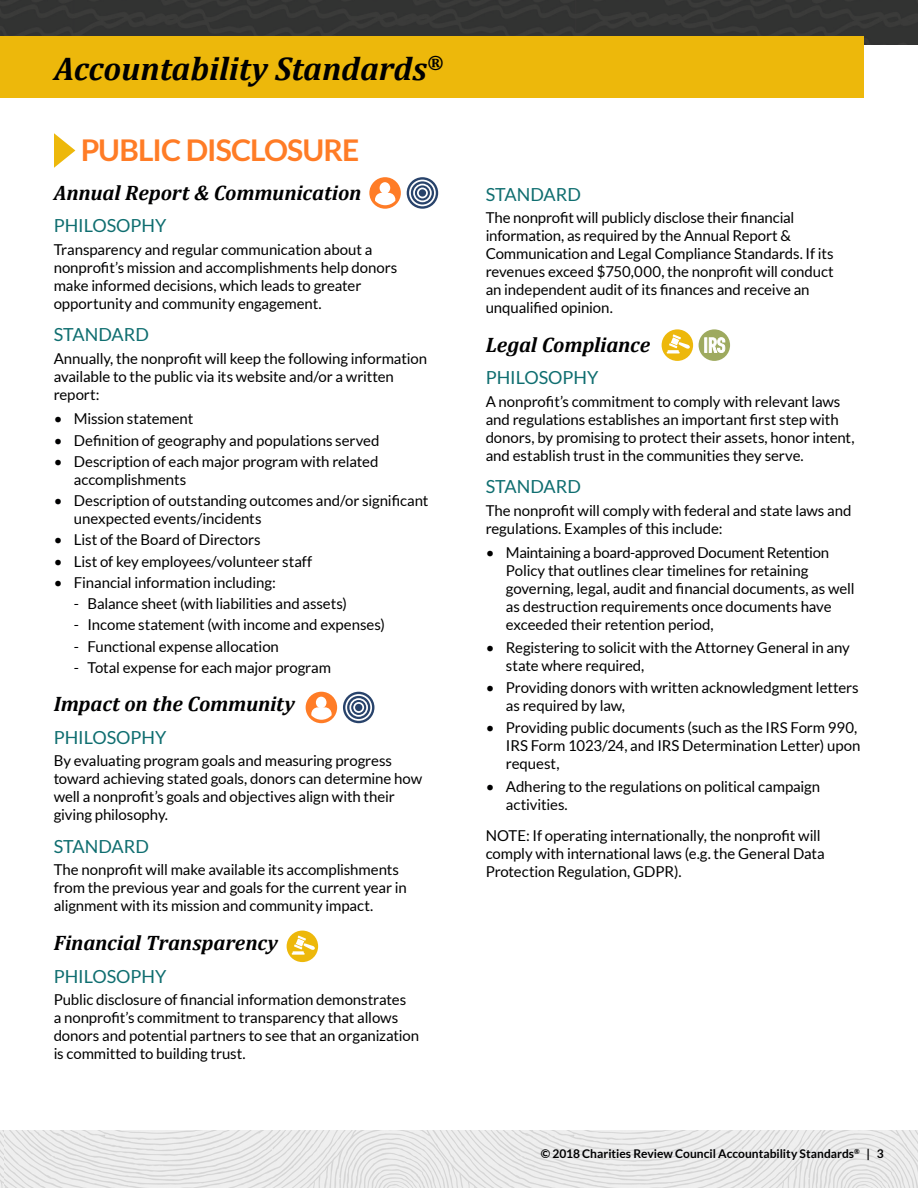
<style>
.page{position:relative;width:918px;height:1188px;background:#fff}
.page>*{position:absolute;margin:0;border:0;box-sizing:border-box;transform-origin:0 0}
.Blue_Subhead{font:italic 700 33px "Cambria";color:#000001}
.t1{font:700 30px "Lato";letter-spacing:-.03em;color:#ff7c26}
.Cambria_Subhead{font:italic 700 21px "Cambria";letter-spacing:-.01em;color:#000001}
.Blue_Subhead-2{font:18px "Lato";color:#0f6e70}
.t2{font:15px/18px "Lato";letter-spacing:-.01em;color:#000001}
.t3{font:700 12px "Lato";color:#000001}
</style>
<div class="page">
<img style="left:0;top:1131px;width:918px;height:57px">
<img style="left:0;top:0;width:918px;height:44px">
<svg style="left:369px;top:177px;width:32px;height:32px"></svg>
<svg style="left:375px;top:182px;width:20px;height:23px"></svg>
<div style="left:306px;top:692px;width:31px;height:31px;background:#ff7c26;border-radius:50%"></div>
<svg style="left:311px;top:697px;width:21px;height:23px"></svg>
<div style="left:699px;top:329px;width:31px;height:32px;background:#9eaa5f;border-radius:50%"></div>
<svg style="left:705px;top:337px;width:20px;height:16px"></svg>
<svg style="left:407px;top:177px;width:31px;height:32px"></svg>
<svg style="left:409px;top:180px;width:27px;height:26px"></svg>
<div style="left:343px;top:692px;width:31px;height:31px;background:#28436b;border-radius:50%"></div>
<svg style="left:345px;top:694px;width:27px;height:27px"></svg>
<div style="left:662px;top:329px;width:31px;height:32px;background:#edb80b;border-radius:50%"></div>
<svg style="left:667px;top:334px;width:23px;height:19px"></svg>
<div style="left:287px;top:931px;width:31px;height:31px;background:#edb80b;border-radius:50%"></div>
<svg style="left:292px;top:936px;width:23px;height:19px"></svg>
<div style="left:0;top:36px;width:864px;height:62px;background:#edb80b"></div>
<svg style="left:54px;top:133px;width:21px;height:35px"></svg>
<p class="Blue_Subhead" style="left:54px;top:46px;width:391px">Accountability Standards<sup>®</sup></p>
<p class="t1" style="left:81px;top:133px;width:280px">PUBLIC DISCLOSURE</p>
<p class="Cambria_Subhead" style="left:54px;top:178px;width:309px">Annual Report &amp; Communication</p>
<p class="Blue_Subhead-2" style="left:54px;top:216px;width:114px">PHILOSOPHY</p>
<p class="t2" style="left:54px;top:240px;width:345px">Transparency and regular communication about a nonprofit’s mission and accomplishments help donors make informed decisions, which leads to greater opportunity and community engagement.</p>
<p class="Blue_Subhead-2" style="left:54px;top:325px;width:97px">STANDARD</p>
<p class="t2" style="left:54px;top:349px;width:375px">Annually, the nonprofit will keep the following information available to the public via its website and/or a written report:</p>
<p class="t2" style="left:54px;top:410px;width:141px">• Mission statement</p>
<p class="t2" style="left:54px;top:431px;width:327px">• Definition of geography and populations served</p>
<p class="t2" style="left:74px;top:452px;width:306px;text-indent:-20px">• Description of each major program with related accomplishments</p>
<p class="t2" style="left:74px;top:492px;width:356px;text-indent:-20px">• Description of outstanding outcomes and/or significant unexpected events/incidents</p>
<p class="t2" style="left:54px;top:531px;width:209px">• List of the Board of Directors</p>
<p class="t2" style="left:54px;top:552px;width:260px">• List of key employees/volunteer staff</p>
<p class="t2" style="left:54px;top:573px;width:224px">• Financial information including:</p>
<p class="t2" style="left:74px;top:595px;width:275px">- Balance sheet (with liabilities and assets)</p>
<p class="t2" style="left:74px;top:616px;width:312px">- Income statement (with income and expenses)</p>
<p class="t2" style="left:74px;top:637px;width:207px">- Functional expense allocation</p>
<p class="t2" style="left:74px;top:658px;width:259px">- Total expense for each major program</p>
<p class="Cambria_Subhead" style="left:54px;top:689px;width:243px">Impact on the Community</p>
<p class="Blue_Subhead-2" style="left:54px;top:728px;width:114px">PHILOSOPHY</p>
<p class="t2" style="left:54px;top:752px;width:370px">By evaluating program goals and measuring progress toward achieving stated goals, donors can determine how well a nonprofit’s goals and objectives align with their giving philosophy.</p>
<p class="Blue_Subhead-2" style="left:54px;top:837px;width:97px">STANDARD</p>
<p class="t2" style="left:54px;top:861px;width:355px">The nonprofit will make available its accomplishments from the previous year and goals for the current year in alignment with its mission and community impact.</p>
<p class="Cambria_Subhead" style="left:54px;top:928px;width:226px">Financial Transparency</p>
<p class="Blue_Subhead-2" style="left:54px;top:966px;width:114px">PHILOSOPHY</p>
<p class="t2" style="left:54px;top:991px;width:367px">Public disclosure of financial information demonstrates<br>a nonprofit’s commitment to transparency that allows donors and potential partners to see that an organization is committed to building trust.</p>
<p class="Blue_Subhead-2" style="left:486px;top:184px;width:97px">STANDARD</p>
<p class="t2" style="left:486px;top:208px;width:350px">The nonprofit will publicly disclose their financial information, as required by the Annual Report &amp; Communication and Legal Compliance Standards. If its revenues exceed $750,000, the nonprofit will conduct an independent audit of its finances and receive an unqualified opinion.</p>
<p class="Cambria_Subhead" style="left:486px;top:330px;width:166px">Legal Compliance</p>
<p class="Blue_Subhead-2" style="left:486px;top:368px;width:114px">PHILOSOPHY</p>
<p class="t2" style="left:486px;top:392px;width:370px">A nonprofit’s commitment to comply with relevant laws and regulations establishes an important first step with donors, by promising to protect their assets, honor intent, and establish trust in the communities they serve.</p>
<p class="Blue_Subhead-2" style="left:486px;top:477px;width:97px">STANDARD</p>
<p class="t2" style="left:486px;top:501px;width:367px">The nonprofit will comply with federal and state laws and regulations. Examples of this include:</p>
<p class="t2" style="left:506px;top:544px;width:350px;text-indent:-20px">• Maintaining a board-approved Document Retention Policy that outlines clear timelines for retaining governing, legal, audit and financial documents, as well as destruction requirements once documents have exceeded their retention period,</p>
<p class="t2" style="left:506px;top:638px;width:345px;text-indent:-20px">• Registering to solicit with the Attorney General in any state where required,</p>
<p class="t2" style="left:506px;top:679px;width:354px;text-indent:-20px">• Providing donors with written acknowledgment letters as required by law,</p>
<p class="t2" style="left:506px;top:719px;width:356px;text-indent:-20px">• Providing public documents (such as the IRS Form 990,<br>IRS Form 1023/24, and IRS Determination Letter) upon request,</p>
<p class="t2" style="left:506px;top:777px;width:316px;text-indent:-20px">• Adhering to the regulations on political campaign activities.</p>
<p class="t2" style="left:486px;top:827px;width:341px">NOTE: If operating internationally, the nonprofit will comply with international laws (e.g. the General Data<br>Protection Regulation, GDPR).</p>
<p class="t3" style="left:541px;top:1147px;width:345px">© 2018 Charities Review Council Accountability Standards<sup>®</sup> | 3</p>
</div>
